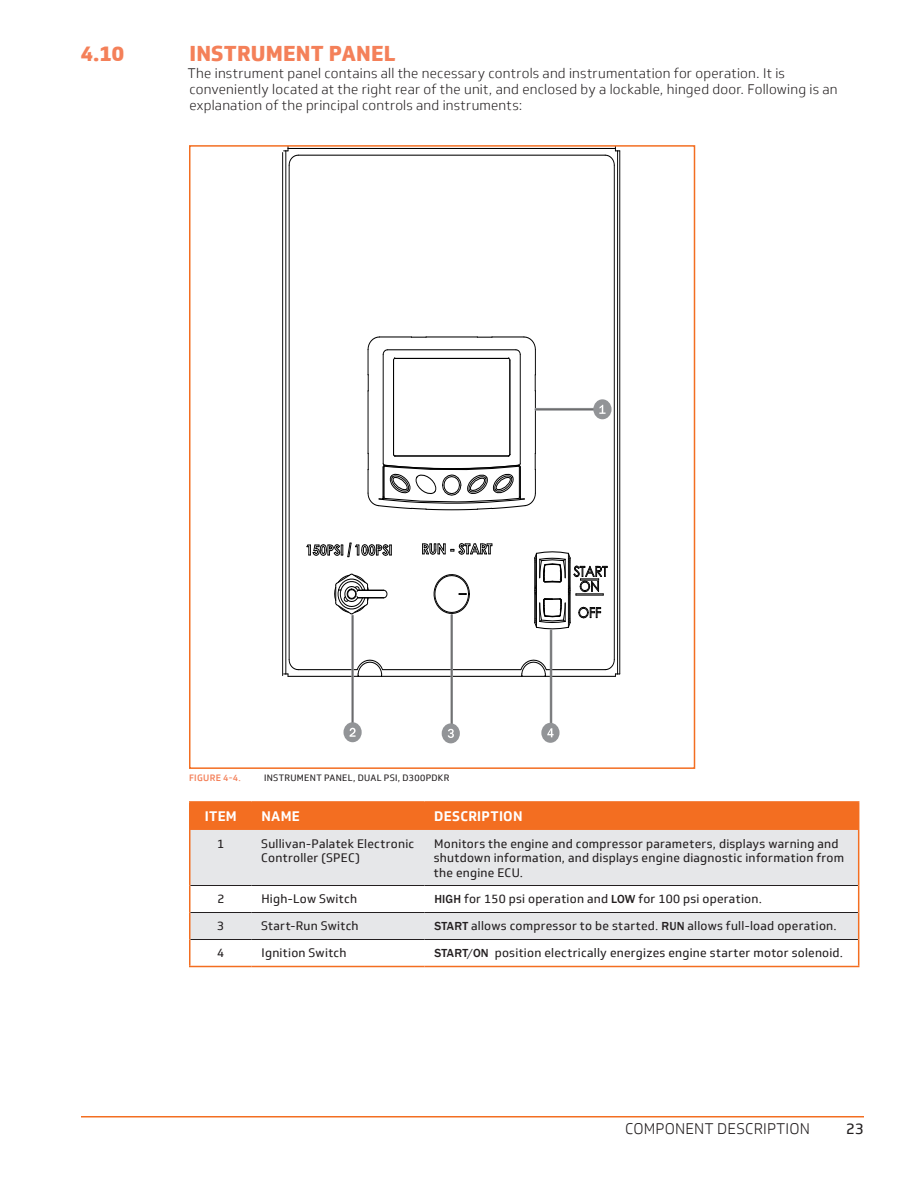
<style>
.page{position:relative;width:918px;height:1188px;background:#fff}
.page>*{position:absolute;margin:0;border:0;box-sizing:border-box;transform-origin:0 0}
.t1{font:800 21px "Soleto";letter-spacing:.01em;color:#f48059}
.t2{font:300 15px "Soleto";color:#231f20}
.t3{font:15px "Soleto";color:#231f20}
.t4{font:300 13.5px/16.2px "Soleto";letter-spacing:.015em;color:#231f20}
.table_header{font:700 13.5px "Soleto";letter-spacing:.025em;color:#fff}
.t5{font:12px/14.4px "Soleto";letter-spacing:.02em;color:#231f20}
.t6{font:10.95px "Arial";color:#000;scale:.61 1}
.t7{font:10.95px "Arial";color:#000;scale:.59 1}
.t8{font:10.95px "Arial";color:#000;scale:.58 1}
.figure_caption{font:9px "Soleto";letter-spacing:.03em;color:#231f20}
.figure_caption-2{font:500 9px "Soleto";color:#f48059}
.s1{font-family:"Franklin Gothic";font-weight:500}
</style>
<div class="page">
<hr style="left:810px;top:1116px;width:54px;height:2px;background:#f36e21">
<hr style="left:81px;top:1116px;width:729px;height:2px;background:#f36e21">
<svg style="left:189px;top:145px;width:507px;height:624px"></svg>
<div style="left:190px;top:830px;width:668px;height:55px;background:#e6e7e9"></div>
<svg style="left:190px;top:886px;width:668px;height:80px"></svg>
<hr style="left:189px;top:801px;width:63px;height:2px;background:#f36e21">
<hr style="left:252px;top:801px;width:172px;height:2px;background:#f36e21">
<hr style="left:424px;top:801px;width:435px;height:2px;background:#f36e21">
<div style="left:189px;top:802px;width:670px;height:28px;background:#f36e21"></div>
<hr style="left:189px;top:830px;width:1px;height:56px;background:#f36e21">
<hr style="left:858px;top:830px;width:1px;height:56px;background:#f36e21">
<svg style="left:189px;top:886px;width:1px;height:80px"></svg>
<svg style="left:858px;top:886px;width:1px;height:80px"></svg>
<hr style="left:190px;top:885px;width:62px;height:1px;background:#231f20">
<hr style="left:252px;top:885px;width:172px;height:1px;background:#231f20">
<hr style="left:424px;top:885px;width:434px;height:1px;background:#231f20">
<hr style="left:190px;top:912px;width:62px;height:1px;background:#231f20">
<hr style="left:252px;top:912px;width:172px;height:1px;background:#231f20">
<hr style="left:424px;top:912px;width:434px;height:1px;background:#231f20">
<hr style="left:190px;top:939px;width:62px;height:1px;background:#231f20">
<hr style="left:252px;top:939px;width:172px;height:1px;background:#231f20">
<hr style="left:424px;top:939px;width:434px;height:1px;background:#231f20">
<hr style="left:189px;top:966px;width:63px;height:1px;background:#f36e21">
<hr style="left:252px;top:966px;width:172px;height:1px;background:#f36e21">
<hr style="left:424px;top:966px;width:435px;height:1px;background:#f36e21">
<p class="t1" style="left:81px;top:40px;width:45px">4.10</p>
<p class="t1" style="left:190px;top:40px;width:207px">INSTRUMENT PANEL</p>
<p class="t4" style="left:188px;top:65px;width:651px">The instrument panel contains all the necessary controls and instrumentation for operation. It is conveniently located at the right rear of the unit, and enclosed by a lockable, hinged door. Following is an explanation of the principal controls and instruments:</p>
<p class="figure_caption-2" style="left:189px;top:772px;width:12px">FIGURE</p>
<p class="figure_caption-2" style="left:223px;top:772px;width:19px">4-4.</p>
<p class="figure_caption" style="left:264px;top:772px;width:187px">INSTRUMENT PANEL, DUAL PSI, D300PDKR</p>
<p class="table_header" style="left:205px;top:808px;width:34px">ITEM</p>
<p class="table_header" style="left:261px;top:808px;width:40px">NAME</p>
<p class="table_header" style="left:434px;top:808px;width:90px">DESCRIPTION</p>
<p class="t5" style="left:217px;top:836px;width:9px">1</p>
<p class="t5" style="left:261px;top:836px;width:154px">Sullivan-Palatek Electronic<br>Controller (SPEC)</p>
<p class="t5" style="left:434px;top:836px;width:412px">Monitors the engine and compressor parameters, displays warning and shutdown information, and displays engine diagnostic information from the engine ECU.</p>
<p class="t5" style="left:217px;top:892px;width:9px">2</p>
<p class="t5" style="left:261px;top:892px;width:97px">High-Low Switch</p>
<p class="t5" style="left:434px;top:892px;width:329px"><span class="s1">HIGH</span> for 150 psi operation and <span class="s1">LOW</span> for 100 psi operation.</p>
<p class="t5" style="left:217px;top:919px;width:9px">3</p>
<p class="t5" style="left:261px;top:919px;width:99px">Start-Run Switch</p>
<p class="t5" style="left:434px;top:919px;width:404px"><span class="s1">START</span> allows compressor to be started. <span class="s1">RUN</span> allows full-load operation.</p>
<p class="t5" style="left:217px;top:946px;width:9px">4</p>
<p class="t5" style="left:262px;top:946px;width:86px">Ignition Switch</p>
<p class="t5" style="left:434px;top:946px;width:410px"><span class="s1">START/ON</span> position electrically energizes engine starter motor solenoid.</p>
<p class="t6" style="left:361px;top:843px;width:8px">C</p>
<p class="t7" style="left:557px;top:843px;width:9px">D</p>
<p class="t8" style="left:752px;top:843px;width:7px">E</p>
<p class="t2" style="left:625px;top:1120px;width:20px">Component</p>
<p class="t2" style="left:717px;top:1120px;width:20px">Description</p>
<p class="t3" style="left:846px;top:1120px;width:19px">23</p>
</div>
